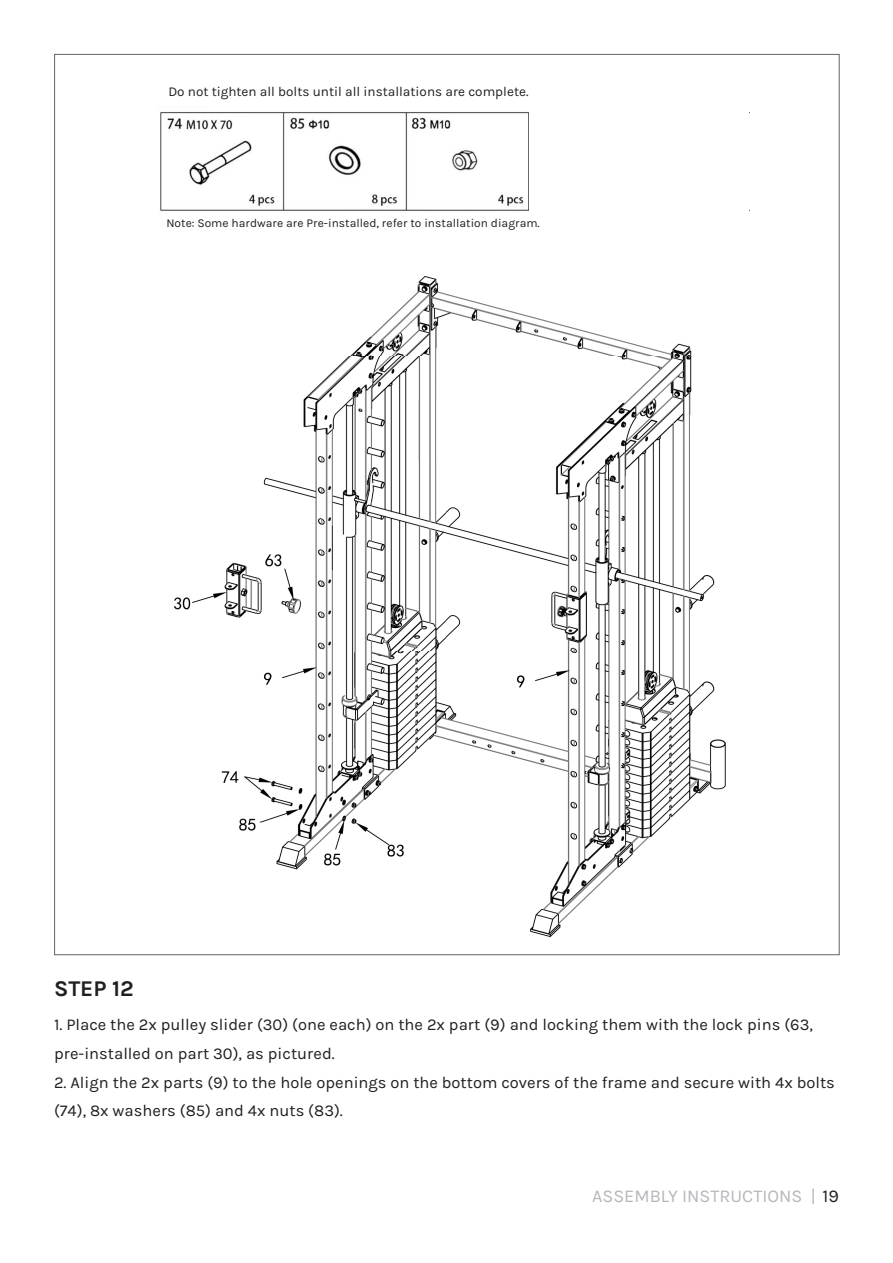
<style>
.page{position:relative;width:893px;height:1263px;background:#fff}
.page>*{position:absolute;margin:0;border:0;box-sizing:border-box;transform-origin:0 0}
.t1{font:700 22.5px "Karla";color:#231f20}
.t2{font:18px "Karla";color:#b6b7bb}
.t3{font:16.5px/28.8px "Karla";color:#231f20}
.t4{font:13.5px "Karla";color:#231f20}
.t5{font:12px "Karla";color:#231f20}
.s1{color:#231f20}
</style>
<div class="page">
<img style="left:160px;top:112px;width:566px;height:825px">
<div style="left:529px;top:109px;width:220px;height:104px;background:#fff"></div>
<div style="left:161px;top:216px;width:405px;height:23px;background:#fff"></div>
<p class="t4" style="left:168px;top:84px;width:362px">Do not tighten all bolts until all installations are complete.</p>
<p class="t5" style="left:166px;top:216px;width:375px">Note: Some hardware are Pre-installed, refer to installation diagram.</p>
<p class="t1" style="left:54px;top:975px;width:81px">STEP 12</p>
<p class="t3" style="left:54px;top:1010px;width:760px">1. Place the 2x pulley slider (30) (one each) on the 2x part (9) and locking them with the lock pins (63, pre-installed on part 30), as pictured.</p>
<p class="t3" style="left:54px;top:1068px;width:782px">2. Align the 2x parts (9) to the hole openings on the bottom covers of the frame and secure with 4x bolts (74), 8x washers (85) and 4x nuts (83).</p>
<p class="t2" style="left:592px;top:1186px;width:248px">ASSEMBLY INSTRUCTIONS | <span class="s1">19</span></p>
</div>
